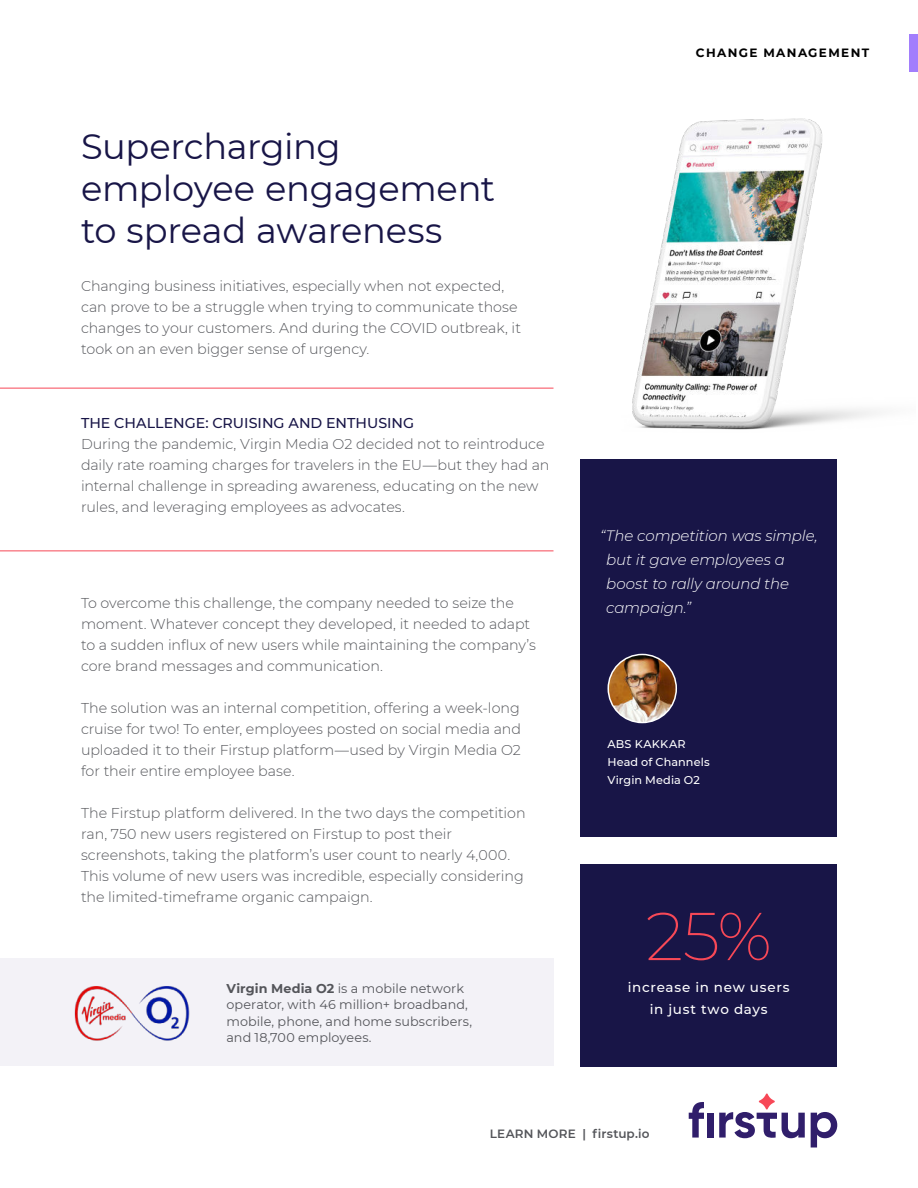
<style>
.page{position:relative;width:918px;height:1188px;background:#fff}
.page>*{position:absolute;margin:0;border:0;box-sizing:border-box;transform-origin:0 0}
.t1{font:200 67.5px "Montserrat";color:#f74857}
.t2{font:35.25px/42px "Montserrat";letter-spacing:-.005em;color:#181547}
.t3{font:italic 300 15px/24px "Montserrat";letter-spacing:-.01em;color:#fff}
.t4{font:300 14.25px/21px "Montserrat";letter-spacing:-.005em;color:#54555a}
.t5{font:500 14.25px "Montserrat";color:#181547}
.t6{font:500 13.5px/22.5px "Montserrat";letter-spacing:.05em;color:#fff;text-align:center}
.t7{font:12.75px/16.5px "Montserrat";letter-spacing:.005em;color:#54555a}
.t8{font:600 12px "Montserrat";letter-spacing:.015em;color:#54555a}
.t9{font:700 12px "Montserrat";letter-spacing:.115em;color:#000}
.t10{font:500 11.25px/18px "Montserrat";letter-spacing:.01em;color:#fff}
.s1{font-weight:700}
</style>
<div class="page">
<svg style="left:811px;top:1112px;width:26px;height:36px"></svg>
<svg style="left:719px;top:1093px;width:86px;height:45px"></svg>
<svg style="left:689px;top:1102px;width:15px;height:36px"></svg>
<div style="left:707px;top:1113px;width:6px;height:25px;background:#301e6b"></div>
<div style="left:581px;top:864px;width:256px;height:202px;background:#181547"></div>
<div style="left:0;top:958px;width:554px;height:108px;background:#f3f2f7"></div>
<div style="left:909px;top:34px;width:9px;height:38px;background:#a27efc"></div>
<hr style="left:0;top:388px;width:554px;height:1px;background:#f74857">
<hr style="left:0;top:550px;width:554px;height:1px;background:#f74857">
<div style="left:581px;top:459px;width:256px;height:378px;background:#181547"></div>
<img style="left:632px;top:118px;width:245px;height:312px">
<img style="left:608px;top:654px;width:68px;height:69px;border-radius:34px">
<div style="left:608px;top:654px;width:69px;height:69px;border:2px solid #fff;border-radius:50%"></div>
<img style="left:74px;top:986px;width:116px;height:55px">
<h2 class="t2" style="left:81px;top:128px;width:416px">Supercharging employee engagement to spread awareness</h2>
<p class="t4" style="left:81px;top:277px;width:442px">Changing business initiatives, especially when not expected, can prove to be a struggle when trying to communicate those changes to your customers. And during the COVID outbreak, it took on an even bigger sense of urgency.</p>
<p class="t5" style="left:81px;top:417px;width:335px">THE CHALLENGE: CRUISING AND ENTHUSING</p>
<p class="t4" style="left:81px;top:434px;width:470px">During the pandemic, Virgin Media O2 decided not to reintroduce daily rate roaming charges for travelers in the EU—but they had an internal challenge in spreading awareness, educating on the new rules, and leveraging employees as advocates.</p>
<p class="t4" style="left:81px;top:594px;width:456px">To overcome this challenge, the company needed to seize the moment. Whatever concept they developed, it needed to adapt to a sudden influx of new users while maintaining the company’s core brand messages and communication.</p>
<p class="t4" style="left:81px;top:699px;width:442px;text-align:justify">The solution was an internal competition, offering a week-long cruise for two! To enter, employees posted on social media and uploaded it to their Firstup platform—used by Virgin Media O2 for their entire employee base.</p>
<p class="t4" style="left:81px;top:804px;width:446px">The Firstup platform delivered. In the two days the competition ran, 750 new users registered on Firstup to post their screenshots, taking the platform’s user count to nearly 4,000.<br>This volume of new users was incredible, especially considering the limited-timeframe organic campaign.</p>
<p class="t7" style="left:226px;top:981px;width:247px"><span class="s1">Virgin Media O2</span> is a mobile network operator, with 46 million+ broadband, mobile, phone, and home subscribers, and 18,700 employees.</p>
<p class="t9" style="left:696px;top:47px;width:175px">CHANGE MANAGEMENT</p>
<p class="t3" style="left:606px;top:525px;width:213px;text-indent:-6px">“The competition was simple, but it gave employees a boost to rally around the campaign.”</p>
<p class="t10" style="left:608px;top:736px;width:104px">ABS KAKKAR<br>Head of Channels<br>Virgin Media O2</p>
<h1 class="t1" style="left:646px;top:897px;width:128px">25%</h1>
<p class="t6" style="left:628px;top:977px;width:163px">increase in new users in just two days</p>
<p class="t8" style="left:490px;top:1125px;width:161px">LEARN MORE | firstup.io</p>
</div>
